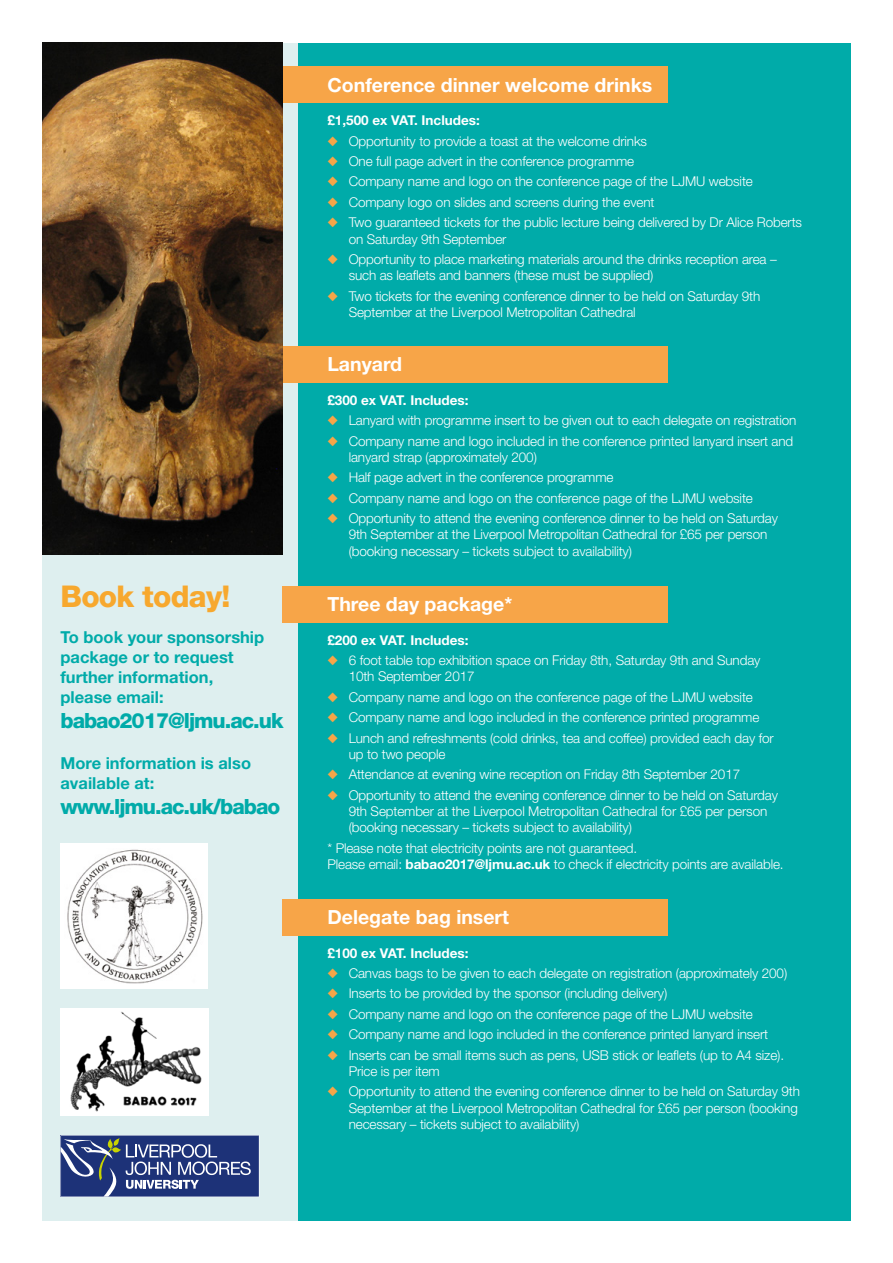
<style>
.page{position:relative;width:893px;height:1263px;background:#fff}
.page>*{position:absolute;margin:0;border:0;box-sizing:border-box;transform-origin:0 0}
.t1{font:800 30px "Helvetica Neue LT Std";letter-spacing:-.025em;color:#f7a82e}
.t2{font:800 21px "Helvetica Neue LT Std";letter-spacing:-.05em;color:#00aba9}
.t3{font:700 19.5px "Helvetica Neue LT Std";color:#fff}
.t4{font:700 16.5px/19.8px "Helvetica Neue LT Std";color:#00aba9}
.t5{font:300 13.5px/16.2px "Helvetica Neue LT Std";letter-spacing:-.01em;color:#fff}
.t6{font:700 13.5px "Helvetica Neue LT Std";color:#fff}
.s1{color:#f7a548}
.s2{font-weight:700}
</style>
<div class="page">
<div style="left:43px;top:43px;width:255px;height:1177px;background:#deefef"></div>
<div style="left:298px;top:43px;width:552px;height:1177px;background:#00aba9"></div>
<div style="left:282px;top:66px;width:386px;height:37px;background:#f7a548"></div>
<div style="left:282px;top:346px;width:386px;height:37px;background:#f7a548"></div>
<div style="left:282px;top:586px;width:386px;height:36px;background:#f7a548"></div>
<div style="left:282px;top:899px;width:386px;height:36px;background:#f7a548"></div>
<div style="left:60px;top:843px;width:148px;height:145px;background:#fff"></div>
<img style="left:67px;top:849px;width:136px;height:134px">
<img style="left:60px;top:1008px;width:148px;height:107px">
<svg style="left:61px;top:1135px;width:198px;height:62px"></svg>
<img style="left:43px;top:43px;width:239px;height:511px">
<h1 class="t1" style="left:60px;top:579px;width:171px">Book today!</h1>
<p class="t4" style="left:60px;top:627px;width:205px">To book your sponsorship package or to request further information, please email:</p>
<h2 class="t2" style="left:60px;top:708px;width:224px">babao2017@ljmu.ac.uk</h2>
<p class="t4" style="left:60px;top:753px;width:192px">More information is also available at:</p>
<h2 class="t2" style="left:60px;top:794px;width:221px">www.ljmu.ac.uk/babao</h2>
<h3 class="t3" style="left:327px;top:73px;width:326px">Conference dinner welcome drinks</h3>
<p class="t6" style="left:327px;top:112px;width:154px">£1,500 ex VAT. Includes:</p>
<p class="t5" style="left:327px;top:132px;width:321px"><span class="s1">◆</span> Opportunity to provide a toast at the welcome drinks</p>
<p class="t5" style="left:327px;top:153px;width:308px"><span class="s1">◆</span> One full page advert in the conference programme</p>
<p class="t5" style="left:327px;top:173px;width:427px"><span class="s1">◆</span> Company name and logo on the conference page of the LJMU website</p>
<p class="t5" style="left:327px;top:194px;width:329px"><span class="s1">◆</span> Company logo on slides and screens during the event</p>
<p class="t5" style="left:349px;top:214px;width:455px;text-indent:-21px"><span class="s1">◆</span> Two guaranteed tickets for the public lecture being delivered by Dr Alice Roberts on Saturday 9th September</p>
<p class="t5" style="left:349px;top:251px;width:430px;text-indent:-21px"><span class="s1">◆</span> Opportunity to place marketing materials around the drinks reception area – such as leaflets and banners (these must be supplied)</p>
<p class="t5" style="left:349px;top:287px;width:413px;text-indent:-21px"><span class="s1">◆</span> Two tickets for the evening conference dinner to be held on Saturday 9th<br>September at the Liverpool Metropolitan Cathedral</p>
<h3 class="t3" style="left:327px;top:352px;width:76px">Lanyard</h3>
<p class="t6" style="left:327px;top:391px;width:143px">£300 ex VAT. Includes:</p>
<p class="t5" style="left:327px;top:412px;width:471px"><span class="s1">◆</span> Lanyard with programme insert to be given out to each delegate on registration</p>
<p class="t5" style="left:349px;top:432px;width:446px;text-indent:-21px"><span class="s1">◆</span> Company name and logo included in the conference printed lanyard insert and lanyard strap (approximately 200)</p>
<p class="t5" style="left:327px;top:469px;width:288px"><span class="s1">◆</span> Half page advert in the conference programme</p>
<p class="t5" style="left:327px;top:489px;width:427px"><span class="s1">◆</span> Company name and logo on the conference page of the LJMU website</p>
<p class="t5" style="left:349px;top:510px;width:431px;text-indent:-21px"><span class="s1">◆</span> Opportunity to attend the evening conference dinner to be held on Saturday<br>9th September at the Liverpool Metropolitan Cathedral for £65 per person (booking necessary – tickets subject to availability)</p>
<h3 class="t3" style="left:327px;top:592px;width:186px">Three day package*</h3>
<p class="t6" style="left:327px;top:631px;width:143px">£200 ex VAT. Includes:</p>
<p class="t5" style="left:349px;top:652px;width:413px;text-indent:-21px"><span class="s1">◆</span> 6 foot table top exhibition space on Friday 8th, Saturday 9th and Sunday<br>10th September 2017</p>
<p class="t5" style="left:327px;top:688px;width:427px"><span class="s1">◆</span> Company name and logo on the conference page of the LJMU website</p>
<p class="t5" style="left:327px;top:709px;width:433px"><span class="s1">◆</span> Company name and logo included in the conference printed programme</p>
<p class="t5" style="left:349px;top:729px;width:427px;text-indent:-21px"><span class="s1">◆</span> Lunch and refreshments (cold drinks, tea and coffee) provided each day for up to two people</p>
<p class="t5" style="left:327px;top:766px;width:414px"><span class="s1">◆</span> Attendance at evening wine reception on Friday 8th September 2017</p>
<p class="t5" style="left:349px;top:786px;width:431px;text-indent:-21px"><span class="s1">◆</span> Opportunity to attend the evening conference dinner to be held on Saturday<br>9th September at the Liverpool Metropolitan Cathedral for £65 per person (booking necessary – tickets subject to availability)</p>
<p class="t5" style="left:327px;top:839px;width:458px">* Please note that electricity points are not guaranteed.<br>Please email: <span class="s2">babao2017@ljmu.ac.uk</span> to check if electricity points are available.</p>
<h3 class="t3" style="left:327px;top:905px;width:183px">Delegate bag insert</h3>
<p class="t6" style="left:327px;top:944px;width:143px">£100 ex VAT. Includes:</p>
<p class="t5" style="left:327px;top:965px;width:461px"><span class="s1">◆</span> Canvas bags to be given to each delegate on registration (approximately 200)</p>
<p class="t5" style="left:327px;top:985px;width:341px"><span class="s1">◆</span> Inserts to be provided by the sponsor (including delivery)</p>
<p class="t5" style="left:327px;top:1006px;width:427px"><span class="s1">◆</span> Company name and logo on the conference page of the LJMU website</p>
<p class="t5" style="left:327px;top:1026px;width:442px"><span class="s1">◆</span> Company name and logo included in the conference printed lanyard insert</p>
<p class="t5" style="left:349px;top:1046px;width:437px;text-indent:-21px"><span class="s1">◆</span> Inserts can be small items such as pens, USB stick or leaflets (up to A4 size).<br>Price is per item</p>
<p class="t5" style="left:349px;top:1083px;width:453px;text-indent:-21px"><span class="s1">◆</span> Opportunity to attend the evening conference dinner to be held on Saturday 9th<br>September at the Liverpool Metropolitan Cathedral for £65 per person (booking necessary – tickets subject to availability)</p>
</div>
